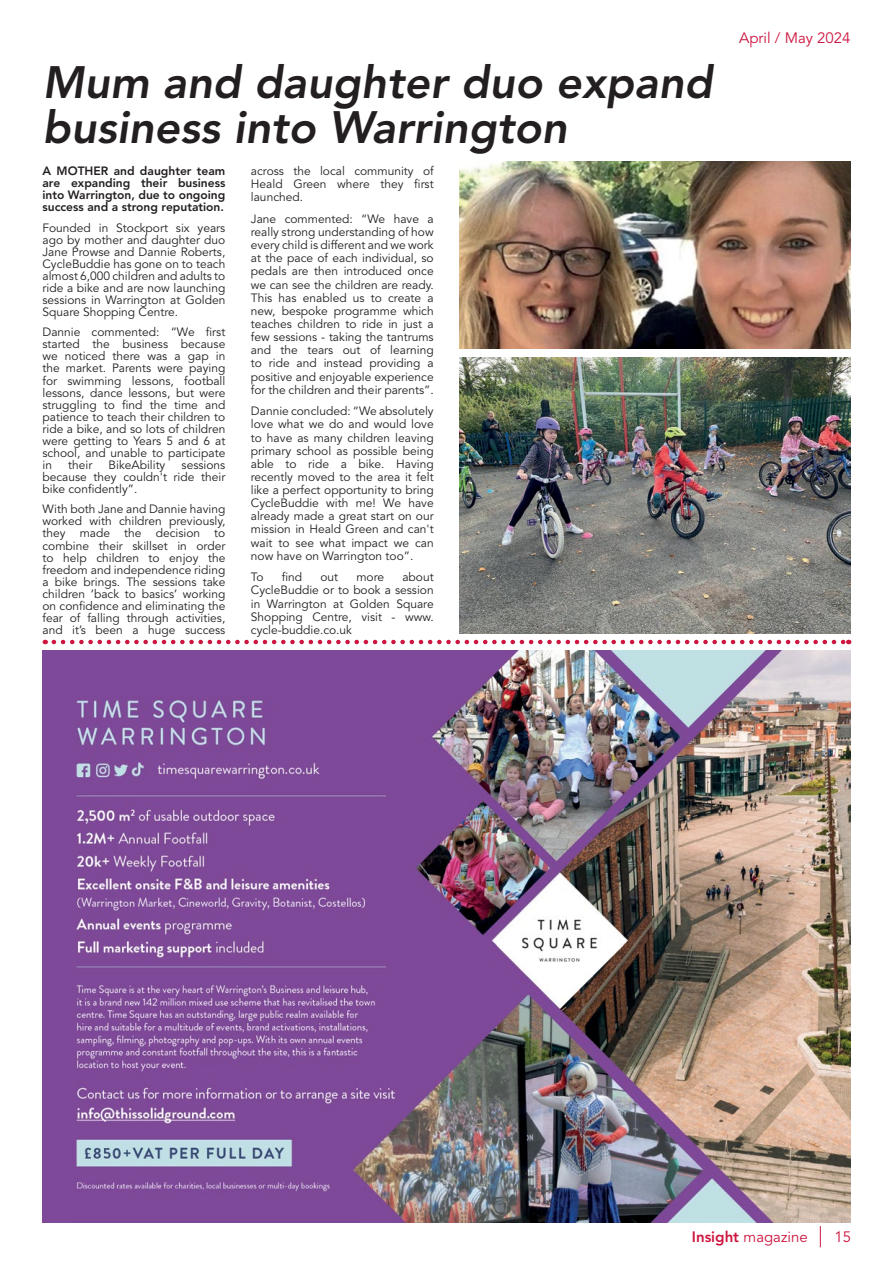
<style>
.page{position:relative;width:893px;height:1263px;background:#fff}
.page>*{position:absolute;margin:0;border:0;box-sizing:border-box;transform-origin:0 0}
.t1{font:italic 800 45px/45px "Avenir LT Std";color:#231f20}
.t2{font:15px "Avenir LT Std";color:#cd163f}
.t3{font:12px/12px "Avenir LT Std";color:#231f20;text-align:justify}
.t4{font:800 12px/12px "Avenir LT Std";color:#231f20;text-align:justify}
.s1{font-weight:800}
</style>
<div class="page">
<svg style="left:820px;top:1226px;width:1px;height:21px"></svg>
<img style="left:43px;top:651px;width:807px;height:571px">
<svg style="left:54px;top:640px;width:795px;height:4px"></svg>
<img style="left:459px;top:357px;width:392px;height:277px">
<img style="left:459px;top:162px;width:392px;height:187px">
<h1 class="t1" style="left:43px;top:60px;width:671px">Mum and daughter duo expand business into Warrington</h1>
<p class="t4" style="left:43px;top:165px;width:184px">A MOTHER and daughter team are expanding their business into Warrington, due to ongoing success and a strong reputation.</p>
<p class="t3" style="left:43px;top:222px;width:184px">Founded in Stockport six years ago by mother and daughter duo Jane Prowse and Dannie Roberts, CycleBuddie has gone on to teach almost 6,000 children and adults to ride a bike and are now launching sessions in Warrington at Golden Square Shopping Centre.</p>
<p class="t3" style="left:43px;top:327px;width:184px">Dannie commented: “We first started the business because we noticed there was a gap in the market. Parents were paying for swimming lessons, football lessons, dance lessons, but were struggling to find the time and patience to teach their children to ride a bike, and so lots of children were getting to Years 5 and 6 at school, and unable to participate in</p>
<p class="t3" style="left:251px;top:165px;width:184px;line-height:13.2px">across the local community of Heald Green where they first launched.</p>
<p class="t3" style="left:251px;top:213px;width:184px;line-height:13.2px">Jane commented: “We have a really strong understanding of how every child is different and we work at the pace of each individual, so pedals are then introduced once we can see the children are ready.<br>This has enabled us to create a new, bespoke programme which teaches children to ride in just a few sessions - taking the tantrums and the tears out of learning to ride and instead providing a positive and enjoyable experience for the children and their parents”.</p>
<p class="t3" style="left:251px;top:405px;width:184px;line-height:13.2px">Dannie concluded: “We absolutely love what we do and would love to have as many children leaving primary school as possible being able to ride a bike. Having recently moved to the area it felt like a perfect opportunity to bring CycleBuddie with me! We have already made a great start on our mission in Heald Green and can't wait to see what impact we can now have on Warrington too”.</p>
<p class="t3" style="left:251px;top:571px;width:14px">To</p>
<p class="t3" style="left:282px;top:571px;width:22px">find</p>
<p class="t3" style="left:320px;top:571px;width:19px">out</p>
<p class="t3" style="left:356px;top:571px;width:29px">more</p>
<p class="t3" style="left:68px;top:459px;width:26px">their</p>
<p class="t3" style="left:109px;top:459px;width:58px">BikeAbility</p>
<p class="t3" style="left:43px;top:459px;width:184px;text-indent:139px">sessions because they couldn't ride their bike confidently”.</p>
<p class="t3" style="left:43px;top:504px;width:184px">With both Jane and Dannie having worked with children previously, they made the decision to combine their skillset in order to help children to enjoy the freedom and independence riding a bike brings. The sessions take children ‘back to basics’ working on confidence and eliminating the fear of falling through activities, and it’s been a huge success</p>
<p class="t3" style="left:251px;top:571px;width:184px;line-height:13.2px;text-indent:151px">about CycleBuddie or to book a session in Warrington at Golden Square Shopping Centre, visit - www. cycle-buddie.co.uk</p>
<p class="t2" style="left:739px;top:29px;width:113px">April / May 2024</p>
<p class="t2" style="left:692px;top:1228px;width:117px"><span class="s1">Insight</span> magazine</p>
<p class="t2" style="left:834px;top:1228px;width:18px">15</p>
</div>
